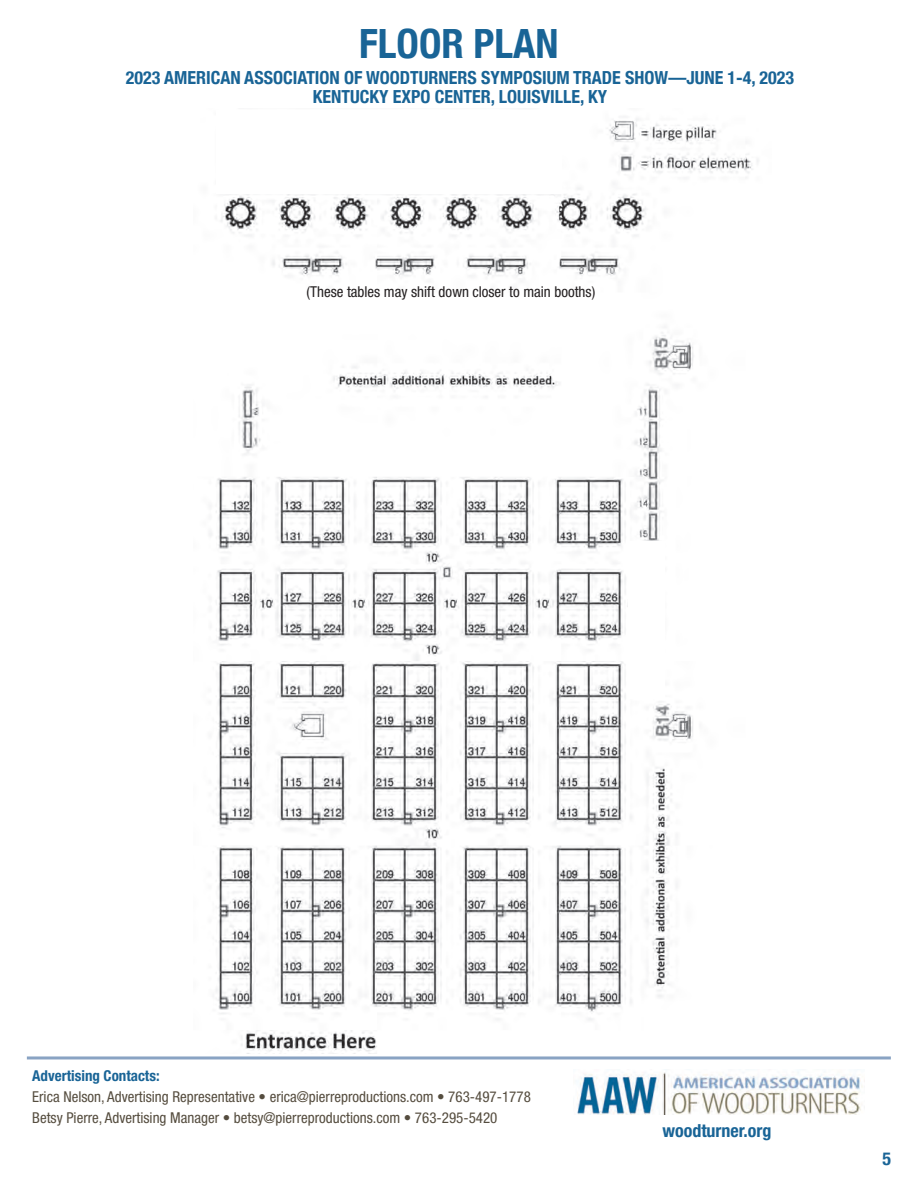
<style>
.page{position:relative;width:918px;height:1188px;background:#fff}
.page>*{position:absolute;margin:0;border:0;box-sizing:border-box;transform-origin:0 0}
.t1{font:700 condensed 40.35px "Helvetica Neue";color:#196496}
.t2{font:700 condensed 18px/19.5px "Helvetica Neue";color:#196496;text-align:center}
.t3{font:700 condensed 18px "Helvetica Neue";color:#196496}
.t4{font:condensed 15px/21px "Helvetica Neue";color:#554d3f}
.t5{font:condensed 15px "Helvetica Neue";color:#231f20}
.t6{font:700 condensed 15px "Helvetica Neue";color:#196496}
</style>
<div class="page">
<img style="left:577px;top:1069px;width:288px;height:46px">
<hr style="left:27px;top:1056px;width:864px;height:3px;background:#89a3c3">
<img style="left:209px;top:118px;width:550px;height:934px">
<div style="left:628px;top:542px;width:37px;height:157px;background:#fff"></div>
<div style="left:217px;top:110px;width:345px;height:84px;background:#fff"></div>
<h1 class="t1" style="left:359px;top:10px;width:201px">FLOOR PLAN</h1>
<p class="t2" style="left:126px;top:66px;width:670px">2023 AMERICAN ASSOCIATION OF WOODTURNERS SYMPOSIUM TRADE SHOW—JUNE 1-4, 2023<br>KENTUCKY EXPO CENTER, LOUISVILLE, KY</p>
<p class="t5" style="left:307px;top:283px;width:290px">(These tables may shift down closer to main booths)</p>
<p class="t6" style="left:32px;top:1067px;width:129px">Advertising Contacts:</p>
<p class="t4" style="left:32px;top:1086px;width:500px">Erica Nelson, Advertising Representative • erica@pierreproductions.com • 763-497-1778<br>Betsy Pierre, Advertising Manager • betsy@pierreproductions.com • 763-295-5420</p>
<p class="t3" style="left:662px;top:1120px;width:111px">woodturner.org</p>
<p class="t2" style="left:882px;top:1148px;width:10px">5</p>
</div>
